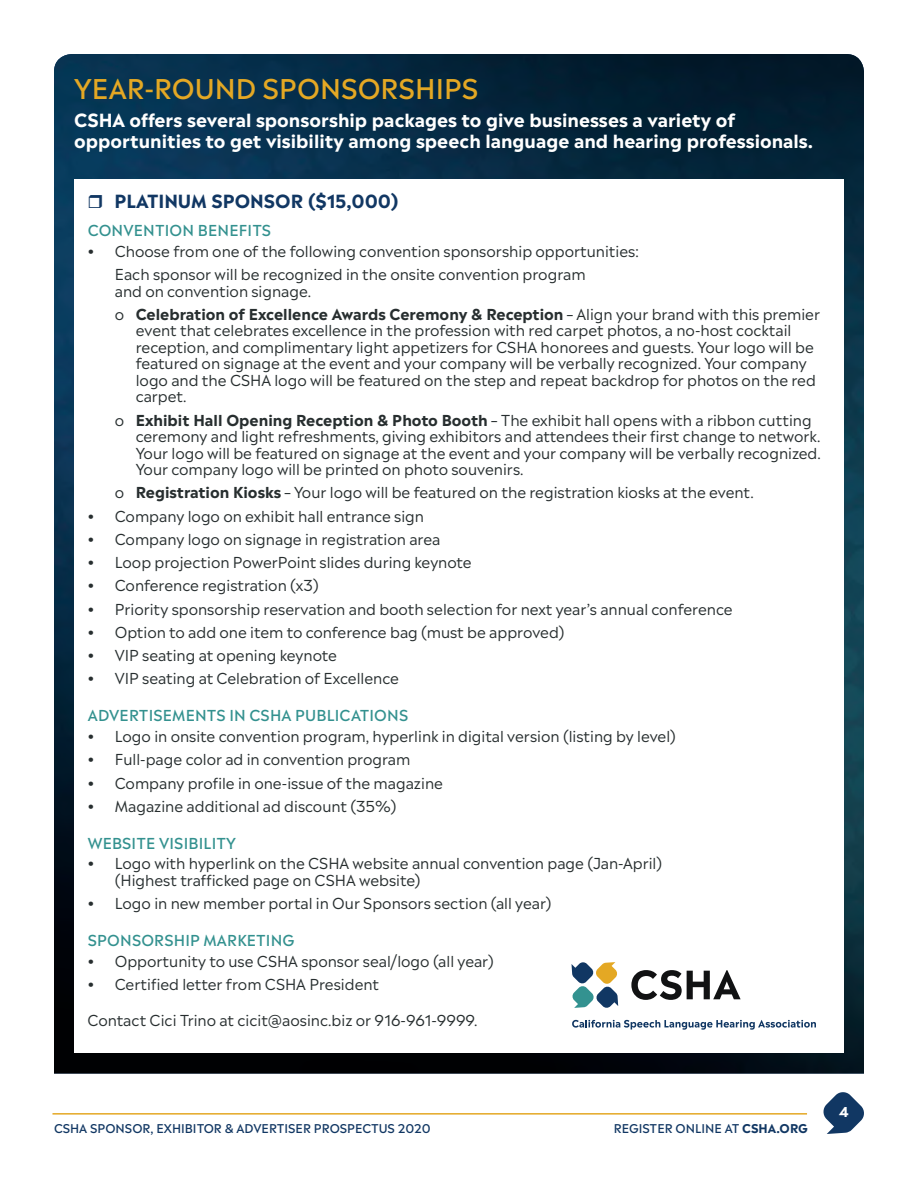
<style>
.page{position:relative;width:918px;height:1188px;background:#fff}
.page>*{position:absolute;margin:0;border:0;box-sizing:border-box;transform-origin:0 0}
.t1{font:500 27px "Madera";color:#e4a824}
.t2{font:700 18px/21px "Madera";color:#fff}
.t3{font:700 18px "Madera";color:#113763}
.t4{font:15px/16.5px "Madera";color:#272e2f}
.t5{font:500 15px "Madera";letter-spacing:.01em;color:#33918f}
.t6{font:700 13.5px "Madera";color:#fff}
.t7{font:500 12px "Madera";color:#113763}
.s1{font-weight:700}
</style>
<div class="page">
<img style="left:54px;top:54px;width:810px;height:1020px">
<div style="left:74px;top:179px;width:770px;height:874px;background:#fff"></div>
<svg style="left:823px;top:1092px;width:41px;height:42px"></svg>
<hr style="left:52px;top:1113px;width:755px;height:2px;background:#e4a824">
<svg style="left:572px;top:962px;width:46px;height:46px"></svg>
<svg style="left:631px;top:970px;width:110px;height:30px"></svg>
<svg style="left:572px;top:1020px;width:244px;height:10px"></svg>
<h1 class="t1" style="left:74px;top:65px;width:406px">YEAR-ROUND SPONSORSHIPS</h1>
<p class="t2" style="left:74px;top:107px;width:740px">CSHA offers several sponsorship packages to give businesses a variety of opportunities to get visibility among speech language and hearing professionals.</p>
<p class="t3" style="left:114px;top:186px;width:286px">PLATINUM SPONSOR ($15,000)</p>
<p class="t5" style="left:88px;top:217px;width:185px">CONVENTION BENEFITS</p>
<p class="t4" style="left:115px;top:238px;width:526px;line-height:23.2px;text-indent:-27px"><span class="s1">•</span> Choose from one of the following convention sponsorship opportunities:<br>Each sponsor will be recognized in the onsite convention program</p>
<p class="t4" style="left:115px;top:278px;width:707px;line-height:23.2px">and on convention signage.<br>o <span class="s1">Celebration of Excellence Awards Ceremony &amp; Reception</span> – Align your brand with this premier</p>
<p class="t4" style="left:136px;top:321px;width:682px">event that celebrates excellence in the profession with red carpet photos, a no-host cocktail reception, and complimentary light appetizers for CSHA honorees and guests. Your logo will be featured on signage at the event and your company will be verbally recognized. Your company logo and the CSHA logo will be featured on the step and repeat backdrop for photos on the red carpet.</p>
<p class="t4" style="left:136px;top:410px;width:687px;text-indent:-21px">o <span class="s1">Exhibit Hall Opening Reception &amp; Photo Booth</span> – The exhibit hall opens with a ribbon cutting ceremony and light refreshments, giving exhibitors and attendees their first change to network.<br>Your logo will be featured on signage at the event and your company will be verbally recognized.<br>Your company logo will be printed on photo souvenirs.</p>
<p class="t4" style="left:115px;top:483px;width:640px">o <span class="s1">Registration Kiosks</span> – Your logo will be featured on the registration kiosks at the event.</p>
<p class="t4" style="left:88px;top:506px;width:338px"><span class="s1">•</span> Company logo on exhibit hall entrance sign</p>
<p class="t4" style="left:88px;top:529px;width:354px"><span class="s1">•</span> Company logo on signage in registration area</p>
<p class="t4" style="left:88px;top:552px;width:385px"><span class="s1">•</span> Loop projection PowerPoint slides during keynote</p>
<p class="t4" style="left:88px;top:576px;width:233px"><span class="s1">•</span> Conference registration (x3)</p>
<p class="t4" style="left:88px;top:599px;width:646px"><span class="s1">•</span> Priority sponsorship reservation and booth selection for next year’s annual conference</p>
<p class="t4" style="left:88px;top:622px;width:478px"><span class="s1">•</span> Option to add one item to conference bag (must be approved)</p>
<p class="t4" style="left:88px;top:645px;width:251px"><span class="s1">•</span> VIP seating at opening keynote</p>
<p class="t4" style="left:88px;top:669px;width:313px"><span class="s1">•</span> VIP seating at Celebration of Excellence</p>
<p class="t5" style="left:88px;top:703px;width:322px">ADVERTISEMENTS IN CSHA PUBLICATIONS</p>
<p class="t4" style="left:88px;top:726px;width:590px"><span class="s1">•</span> Logo in onsite convention program, hyperlink in digital version (listing by level)</p>
<p class="t4" style="left:88px;top:749px;width:324px"><span class="s1">•</span> Full-page color ad in convention program</p>
<p class="t4" style="left:88px;top:773px;width:357px"><span class="s1">•</span> Company profile in one-issue of the magazine</p>
<p class="t4" style="left:88px;top:796px;width:310px"><span class="s1">•</span> Magazine additional ad discount (35%)</p>
<p class="t5" style="left:88px;top:830px;width:150px">WEBSITE VISIBILITY</p>
<p class="t4" style="left:115px;top:854px;width:549px;text-indent:-27px"><span class="s1">•</span> Logo with hyperlink on the CSHA website annual convention page (Jan-April) (Highest trafficked page on CSHA website)</p>
<p class="t4" style="left:88px;top:893px;width:465px"><span class="s1">•</span> Logo in new member portal in Our Sponsors section (all year)</p>
<p class="t5" style="left:88px;top:927px;width:208px">SPONSORSHIP MARKETING</p>
<p class="t4" style="left:88px;top:951px;width:408px"><span class="s1">•</span> Opportunity to use CSHA sponsor seal/logo (all year)</p>
<p class="t4" style="left:88px;top:974px;width:293px"><span class="s1">•</span> Certified letter from CSHA President</p>
<p class="t4" style="left:87px;top:1011px;width:392px">Contact Cici Trino at cicit@aosinc.biz or 916-961-9999.</p>
<p class="t7" style="left:54px;top:1118px;width:378px">CSHA SPONSOR, EXHIBITOR &amp; ADVERTISER PROSPECTUS 2020</p>
<p class="t7" style="left:614px;top:1118px;width:196px">REGISTER ONLINE AT <span class="s1">CSHA.ORG</span></p>
<p class="t6" style="left:839px;top:1100px;width:11px">4</p>
</div>
